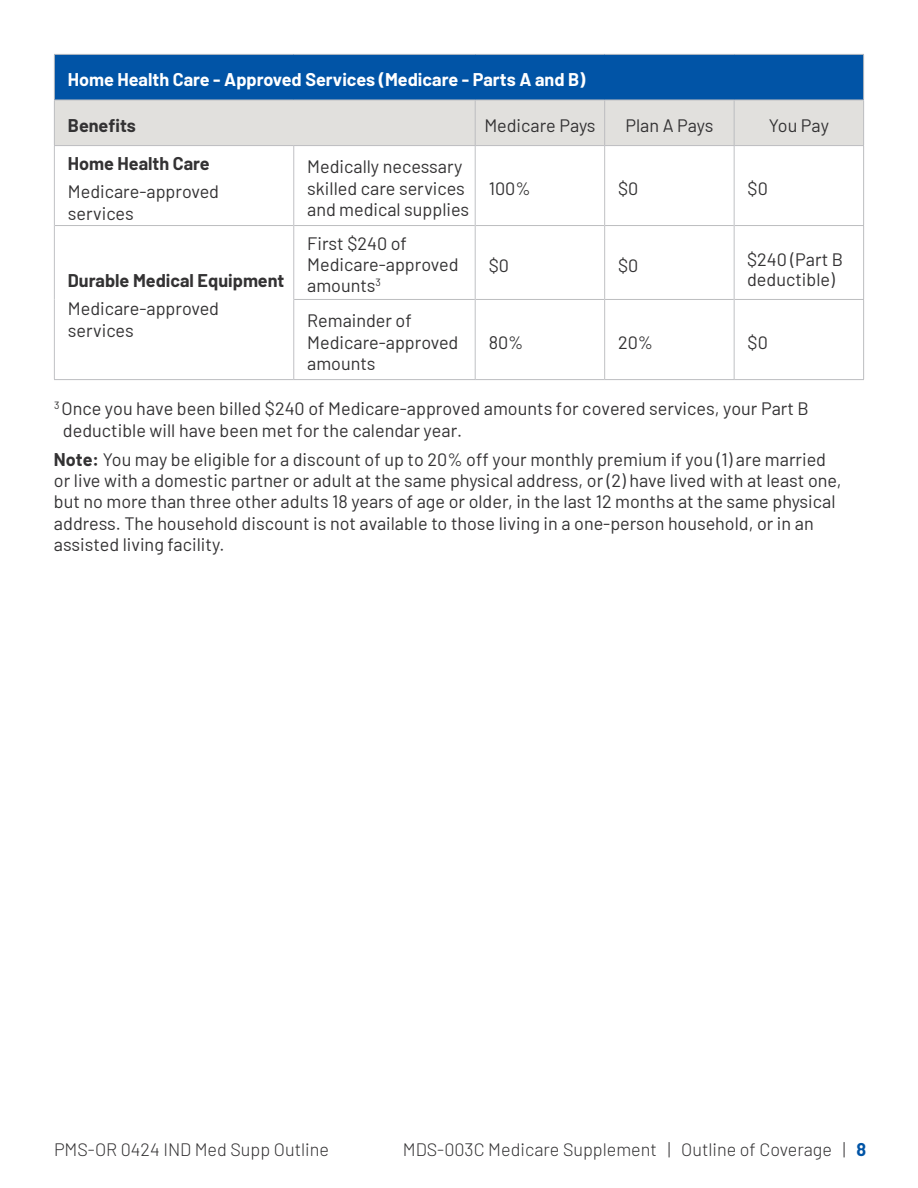
<style>
.page{position:relative;width:918px;height:1188px;background:#fff}
.page>*{position:absolute;margin:0;border:0;box-sizing:border-box;transform-origin:0 0}
.t1{font:18px/21.6px "Barlow";color:#333233}
.t2{font:300 18px "Barlow";color:#333233}
.t3{font:700 18px "Barlow";color:#fff}
.t4{font:700 18px "Barlow";color:#333233}
.s1{font-weight:700}
.s2{font-weight:700;color:#0154a6}
</style>
<div class="page">
<div style="left:54px;top:54px;width:810px;height:46px;background:#0154a6"></div>
<div style="left:55px;top:101px;width:808px;height:44px;background:#e1e0dd"></div>
<hr style="left:863px;top:146px;width:1px;height:79px;background:#bcbdc0">
<hr style="left:55px;top:225px;width:238px;height:1px;background:#bcbdc0">
<hr style="left:294px;top:225px;width:181px;height:1px;background:#bcbdc0">
<hr style="left:476px;top:225px;width:128px;height:1px;background:#bcbdc0">
<hr style="left:605px;top:225px;width:129px;height:1px;background:#bcbdc0">
<hr style="left:735px;top:225px;width:129px;height:1px;background:#bcbdc0">
<hr style="left:863px;top:226px;width:1px;height:73px;background:#bcbdc0">
<hr style="left:294px;top:299px;width:181px;height:1px;background:#bcbdc0">
<hr style="left:476px;top:299px;width:128px;height:1px;background:#bcbdc0">
<hr style="left:605px;top:299px;width:129px;height:1px;background:#bcbdc0">
<hr style="left:735px;top:299px;width:129px;height:1px;background:#bcbdc0">
<hr style="left:863px;top:300px;width:1px;height:79px;background:#bcbdc0">
<hr style="left:54px;top:379px;width:240px;height:1px;background:#bcbdc0">
<hr style="left:294px;top:379px;width:181px;height:1px;background:#bcbdc0">
<hr style="left:475px;top:379px;width:130px;height:1px;background:#bcbdc0">
<hr style="left:605px;top:379px;width:129px;height:1px;background:#bcbdc0">
<hr style="left:734px;top:379px;width:130px;height:1px;background:#bcbdc0">
<hr style="left:863px;top:55px;width:1px;height:45px;background:#bcbdc0">
<hr style="left:54px;top:100px;width:240px;height:1px;background:#bcbdc0">
<hr style="left:54px;top:100px;width:1px;height:45px;background:#bcbdc0">
<hr style="left:294px;top:100px;width:181px;height:1px;background:#bcbdc0">
<hr style="left:54px;top:145px;width:240px;height:1px;background:#bcbdc0">
<hr style="left:294px;top:145px;width:181px;height:1px;background:#bcbdc0">
<hr style="left:475px;top:100px;width:130px;height:1px;background:#bcbdc0">
<hr style="left:475px;top:100px;width:1px;height:45px;background:#bcbdc0">
<hr style="left:475px;top:145px;width:130px;height:1px;background:#bcbdc0">
<hr style="left:605px;top:100px;width:129px;height:1px;background:#bcbdc0">
<hr style="left:604px;top:100px;width:1px;height:45px;background:#bcbdc0">
<hr style="left:605px;top:145px;width:129px;height:1px;background:#bcbdc0">
<hr style="left:734px;top:100px;width:130px;height:1px;background:#bcbdc0">
<hr style="left:734px;top:100px;width:1px;height:45px;background:#bcbdc0">
<hr style="left:863px;top:100px;width:1px;height:45px;background:#bcbdc0">
<hr style="left:734px;top:145px;width:130px;height:1px;background:#bcbdc0">
<hr style="left:54px;top:55px;width:1px;height:45px;background:#c0c1c4">
<hr style="left:54px;top:54px;width:240px;height:1px;background:#c0c1c4">
<hr style="left:294px;top:54px;width:181px;height:1px;background:#c0c1c4">
<hr style="left:475px;top:54px;width:130px;height:1px;background:#c0c1c4">
<hr style="left:605px;top:54px;width:129px;height:1px;background:#c0c1c4">
<hr style="left:734px;top:54px;width:130px;height:1px;background:#c0c1c4">
<hr style="left:54px;top:146px;width:1px;height:80px;background:#c0c1c4">
<hr style="left:293px;top:146px;width:1px;height:80px;background:#c0c1c4">
<hr style="left:475px;top:146px;width:1px;height:80px;background:#c0c1c4">
<hr style="left:604px;top:146px;width:1px;height:80px;background:#c0c1c4">
<hr style="left:734px;top:146px;width:1px;height:80px;background:#c0c1c4">
<hr style="left:54px;top:226px;width:1px;height:73px;background:#c0c1c4">
<hr style="left:54px;top:299px;width:1px;height:80px;background:#c0c1c4">
<hr style="left:293px;top:226px;width:1px;height:73px;background:#c0c1c4">
<hr style="left:293px;top:299px;width:1px;height:80px;background:#c0c1c4">
<hr style="left:475px;top:226px;width:1px;height:73px;background:#c0c1c4">
<hr style="left:475px;top:299px;width:1px;height:80px;background:#c0c1c4">
<hr style="left:604px;top:226px;width:1px;height:73px;background:#c0c1c4">
<hr style="left:604px;top:299px;width:1px;height:80px;background:#c0c1c4">
<hr style="left:734px;top:226px;width:1px;height:73px;background:#c0c1c4">
<hr style="left:734px;top:299px;width:1px;height:80px;background:#c0c1c4">
<p class="t3" style="left:68px;top:66px;width:519px">Home Health Care - Approved Services (Medicare - Parts A and B)</p>
<p class="t4" style="left:68px;top:112px;width:70px">Benefits</p>
<p class="t1" style="left:484px;top:113px;width:113px">Medicare Pays</p>
<p class="t1" style="left:625px;top:113px;width:89px">Plan A Pays</p>
<p class="t1" style="left:769px;top:113px;width:62px">You Pay</p>
<p class="t4" style="left:68px;top:150px;width:143px">Home Health Care</p>
<p class="t1" style="left:68px;top:179px;width:153px">Medicare-approved services</p>
<p class="t1" style="left:307px;top:154px;width:163px">Medically necessary skilled care services and medical supplies</p>
<p class="t1" style="left:489px;top:176px;width:43px">100%</p>
<p class="t1" style="left:618px;top:176px;width:22px">$0</p>
<p class="t1" style="left:748px;top:176px;width:22px">$0</p>
<p class="t4" style="left:68px;top:267px;width:218px">Durable Medical Equipment</p>
<p class="t1" style="left:68px;top:296px;width:153px">Medicare-approved services</p>
<p class="t1" style="left:307px;top:231px;width:153px;line-height:21.1px">First $240 of<br>Medicare-approved amounts<sup>3</sup></p>
<p class="t1" style="left:307px;top:308px;width:153px">Remainder of<br>Medicare-approved amounts</p>
<p class="t1" style="left:489px;top:253px;width:22px">$0</p>
<p class="t1" style="left:618px;top:253px;width:22px">$0</p>
<p class="t1" style="left:747px;top:247px;width:97px;line-height:20.7px">$240 (Part B deductible)</p>
<p class="t1" style="left:489px;top:330px;width:36px">80%</p>
<p class="t1" style="left:618px;top:330px;width:37px">20%</p>
<p class="t1" style="left:748px;top:330px;width:22px">$0</p>
<p class="t1" style="left:63px;top:396px;width:747px;line-height:22.5px;text-indent:-9px"><sup>3</sup> Once you have been billed $240 of Medicare-approved amounts for covered services, your Part B deductible will have been met for the calendar year.</p>
<p class="t1" style="left:54px;top:447px;width:789px"><span class="s1">Note:</span> You may be eligible for a discount of up to 20% off your monthly premium if you (1) are married or live with a domestic partner or adult at the same physical address, or (2) have lived with at least one, but no more than three other adults 18 years of age or older, in the last 12 months at the same physical address. The household discount is not available to those living in a one-person household, or in an assisted living facility.</p>
<p class="t2" style="left:54px;top:1136px;width:276px">PMS-OR 0424 IND Med Supp Outline</p>
<p class="t2" style="left:403px;top:1137px;width:465px">MDS-003C Medicare Supplement | Outline of Coverage | <span class="s2">8</span></p>
</div>
